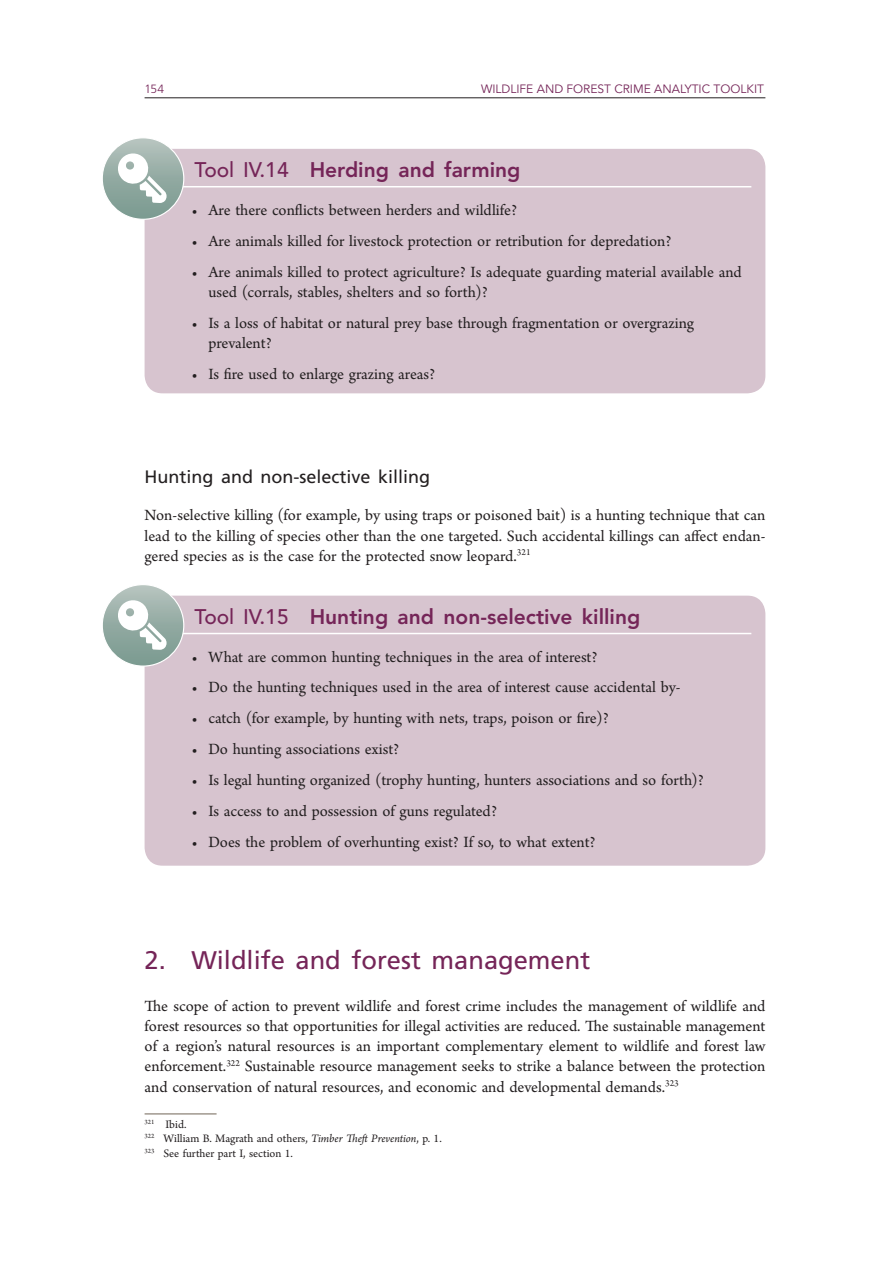
<style>
.page{position:relative;width:893px;height:1263px;background:#fff}
.page>*{position:absolute;margin:0;border:0;box-sizing:border-box;transform-origin:0 0}
.t1{font:25.5px "Frutiger CE";color:#752558}
.t2{font:800 21px "Avenir LT Std";color:#752558}
.t3{font:18px "Frutiger CE";color:#231f20}
.t4{font:16.5px/20.2px "Arno Pro";color:#231f20;text-align:justify}
.t5{font:12px/14.2px "Arno Pro";color:#231f20}
.t6{font:12px "Avenir LT Std";color:#752558}
.t7{font:300 12px "Frutiger";color:#752558}
.s1{font-weight:500}
.s2{font-style:italic}
</style>
<div class="page">
<hr style="left:145px;top:97px;width:620px;height:1px;background:#231f20">
<hr style="left:145px;top:1113px;width:72px;height:1px;background:#716557">
<div style="left:145px;top:149px;width:620px;height:244px;background:#d7c4cf;border-radius:18px"></div>
<hr style="left:157px;top:186px;width:594px;height:1px;background:#fff">
<svg style="left:102px;top:138px;width:82px;height:81px;background:#9ab0a8"></svg>
<div style="left:102px;top:137px;width:82px;height:83px;border:1px solid #fff;border-radius:50%"></div>
<svg style="left:116px;top:152px;width:51px;height:51px"></svg>
<div style="left:145px;top:596px;width:620px;height:270px;background:#d7c4cf;border-radius:18px"></div>
<hr style="left:157px;top:633px;width:594px;height:1px;background:#fff">
<svg style="left:102px;top:585px;width:82px;height:81px;background:#9ab0a9"></svg>
<div style="left:102px;top:584px;width:82px;height:83px;border:1px solid #fff;border-radius:50%"></div>
<svg style="left:116px;top:599px;width:51px;height:51px"></svg>
<p class="t7" style="left:145px;top:82px;width:21px">154</p>
<p class="t6" style="left:481px;top:82px;width:18px">WILDLIFE</p>
<p class="t6" style="left:537px;top:82px;width:10px">AND</p>
<p class="t6" style="left:567px;top:82px;width:9px">FOREST</p>
<p class="t6" style="left:614px;top:82px;width:9px">CRIME</p>
<p class="t6" style="left:654px;top:82px;width:8px">ANALYTIC</p>
<p class="t6" style="left:714px;top:82px;width:9px">TOOLKIT</p>
<p class="t2" style="left:195px;top:158px;width:327px"><span class="s1">Tool IV.14</span> Herding and farming</p>
<p class="t4" style="left:191px;top:201px;width:327px">• Are there conflicts between herders and wildlife?</p>
<p class="t4" style="left:191px;top:231px;width:482px">• Are animals killed for livestock protection or retribution for depredation?</p>
<p class="t4" style="left:208px;top:262px;width:535px;text-indent:-17px">• Are animals killed to protect agriculture? Is adequate guarding material available and used (corrals, stables, shelters and so forth)?</p>
<p class="t4" style="left:208px;top:313px;width:487px;text-indent:-17px">• Is a loss of habitat or natural prey base through fragmentation or overgrazing prevalent?</p>
<p class="t4" style="left:191px;top:365px;width:245px">• Is fire used to enlarge grazing areas?</p>
<p class="t3" style="left:145px;top:466px;width:287px">Hunting and non-selective killing</p>
<p class="t4" style="left:145px;top:506px;width:622px">Non-selective killing (for example, by using traps or poisoned bait) is a hunting technique that can lead to the killing of species other than the one targeted. Such accidental killings can affect endan&shy;gered species as is the case for the protected snow leopard.<sup>321</sup></p>
<p class="t2" style="left:195px;top:604px;width:447px"><span class="s1">Tool IV.15</span> Hunting and non-selective killing</p>
<p class="t4" style="left:191px;top:647px;width:408px">• What are common hunting techniques in the area of interest?</p>
<p class="t4" style="left:191px;top:678px;width:491px">• Do the hunting techniques used in the area of interest cause accidental by-</p>
<p class="t4" style="left:191px;top:709px;width:419px">• catch (for example, by hunting with nets, traps, poison or fire)?</p>
<p class="t4" style="left:191px;top:740px;width:209px">• Do hunting associations exist?</p>
<p class="t4" style="left:191px;top:771px;width:514px">• Is legal hunting organized (trophy hunting, hunters associations and so forth)?</p>
<p class="t4" style="left:191px;top:802px;width:307px">• Is access to and possession of guns regulated?</p>
<p class="t4" style="left:191px;top:833px;width:406px">• Does the problem of overhunting exist? If so, to what extent?</p>
<h1 class="t1" style="left:145px;top:945px;width:447px">2. Wildlife and forest management</h1>
<p class="t4" style="left:145px;top:996px;width:622px">The scope of action to prevent wildlife and forest crime includes the management of wildlife and forest resources so that opportunities for illegal activities are reduced. The sustainable management of a region’s natural resources is an important complementary element to wildlife and forest law enforcement.<sup>322</sup> Sustainable resource management seeks to strike a balance between the protection and conservation of natural resources, and economic and developmental demands.<sup>323</sup></p>
<p class="t5" style="left:145px;top:1118px;width:299px"><sup>321</sup> Ibid.<br><sup>322</sup> William B. Magrath and others, <span class="s2">Timber Theft Prevention</span>, p. 1.<br><sup>323</sup> See further part I, section 1.</p>
</div>
